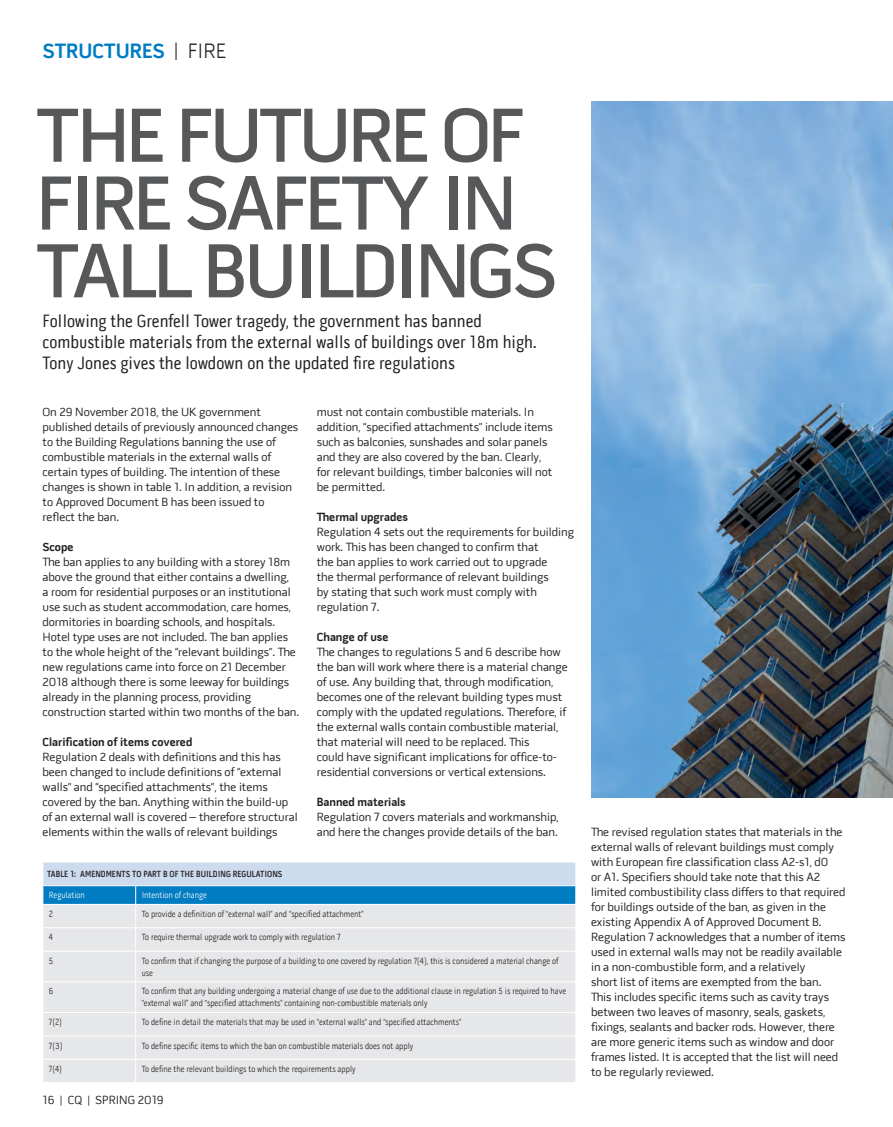
<style>
.page{position:relative;width:893px;height:1127px;background:#fff}
.page>*{position:absolute;margin:0;border:0;box-sizing:border-box;transform-origin:0 0}
.t1{font:600 78px/67.8px "Pill Gothic 600 mg";letter-spacing:-.04em;color:#57585a}
.t2{font:700 21px "Pill Gothic 600 mg";color:#007cc2}
.t3{font:18px/21px "Pill Gothic 300 mg";color:#231f20}
.t4{font:12px/15px "Pill Gothic 600 mg";color:#231f20}
.t5{font:300 9px/12px "Pill Gothic 300 mg";color:#231f20}
.t6{font:600 9px "Pill Gothic 300 mg";color:#231f20}
.t7{font:300 9px "Pill Gothic 300 mg";color:#fff}
.s1{font-weight:300;color:#231f20}
.s2{font-weight:700}
</style>
<div class="page">
<img style="left:591px;top:101px;width:302px;height:696px">
<div style="left:44px;top:952px;width:531px;height:130px;background:#e6e7e9"></div>
<svg style="left:43px;top:862px;width:533px;height:89px;background:#b3cfe3"></svg>
<hr style="left:135px;top:951px;width:1px;height:30px;background:#fff">
<hr style="left:43px;top:981px;width:93px;height:1px;background:#fff">
<hr style="left:136px;top:981px;width:440px;height:1px;background:#fff">
<hr style="left:135px;top:982px;width:1px;height:30px;background:#fff">
<hr style="left:43px;top:1012px;width:93px;height:1px;background:#fff">
<hr style="left:136px;top:1012px;width:440px;height:1px;background:#fff">
<hr style="left:43px;top:1035px;width:93px;height:1px;background:#fff">
<hr style="left:136px;top:1035px;width:440px;height:1px;background:#fff">
<hr style="left:43px;top:1059px;width:93px;height:1px;background:#fff">
<svg style="left:43px;top:1013px;width:1px;height:69px"></svg>
<hr style="left:136px;top:1059px;width:440px;height:1px;background:#fff">
<svg style="left:135px;top:1013px;width:1px;height:69px"></svg>
<p class="t2" style="left:43px;top:38px;width:186px">STRUCTURES <span class="s1">| FIRE</span></p>
<p class="t1" style="left:37px;top:102px;width:522px">THE FUTURE OF<br>FIRE SAFETY IN<br>TALL BUILDINGS</p>
<p class="t3" style="left:43px;top:311px;width:496px">Following the Grenfell Tower tragedy, the government has banned combustible materials from the external walls of buildings over 18m high.<br>Tony Jones gives the lowdown on the updated fire regulations</p>
<p class="t4" style="left:43px;top:404px;width:257px">On 29 November 2018, the UK government published details of previously announced changes to the Building Regulations banning the use of combustible materials in the external walls of certain types of building. The intention of these changes is shown in table 1. In addition, a revision to Approved Document B has been issued to reflect the ban.</p>
<p class="t4" style="left:43px;top:539px;width:258px"><span class="s2">Scope<br></span>The ban applies to any building with a storey 18m above the ground that either contains a dwelling,<br>a room for residential purposes or an institutional use such as student accommodation, care homes, dormitories in boarding schools, and hospitals.<br>Hotel type uses are not included. The ban applies to the whole height of the “relevant buildings”. The new regulations came into force on 21 December 2018 although there is some leeway for buildings already in the planning process, providing construction started within two months of the ban.</p>
<p class="t4" style="left:43px;top:734px;width:257px"><span class="s2">Clarification of items covered<br></span>Regulation 2 deals with definitions and this has been changed to include definitions of “external walls” and “specified attachments”, the items covered by the ban. Anything within the build-up of an external wall is covered – therefore structural elements within the walls of relevant buildings</p>
<p class="t4" style="left:317px;top:404px;width:238px">must not contain combustible materials. In addition, “specified attachments” include items such as balconies, sunshades and solar panels and they are also covered by the ban. Clearly, for relevant buildings, timber balconies will not be permitted.</p>
<p class="t4" style="left:317px;top:509px;width:259px"><span class="s2">Thermal upgrades<br></span>Regulation 4 sets out the requirements for building work. This has been changed to confirm that<br>the ban applies to work carried out to upgrade<br>the thermal performance of relevant buildings<br>by stating that such work must comply with regulation 7.</p>
<p class="t4" style="left:317px;top:629px;width:252px"><span class="s2">Change of use<br></span>The changes to regulations 5 and 6 describe how the ban will work where there is a material change of use. Any building that, through modification, becomes one of the relevant building types must comply with the updated regulations. Therefore, if the external walls contain combustible material, that material will need to be replaced. This<br>could have significant implications for office-to&shy;residential conversions or vertical extensions.</p>
<p class="t4" style="left:317px;top:794px;width:243px"><span class="s2">Banned materials<br></span>Regulation 7 covers materials and workmanship, and here the changes provide details of the ban.</p>
<p class="t6" style="left:47px;top:869px;width:237px">TABLE 1: AMENDMENTS TO PART B OF THE BUILDING REGULATIONS</p>
<p class="t7" style="left:49px;top:890px;width:37px">Regulation</p>
<p class="t7" style="left:142px;top:890px;width:67px">Intention of change</p>
<p class="t5" style="left:49px;top:908px;width:6px">2</p>
<p class="t5" style="left:142px;top:908px;width:223px">To provide a definition of “external wall” and “specified attachment”</p>
<p class="t5" style="left:49px;top:931px;width:6px">4</p>
<p class="t5" style="left:142px;top:931px;width:200px">To require thermal upgrade work to comply with regulation 7</p>
<p class="t5" style="left:49px;top:955px;width:6px">5</p>
<p class="t5" style="left:142px;top:955px;width:418px">To confirm that if changing the purpose of a building to one covered by regulation 7(4), this is considered a material change of use</p>
<p class="t5" style="left:49px;top:985px;width:6px">6</p>
<p class="t5" style="left:142px;top:985px;width:426px">To confirm that any building undergoing a material change of use due to the additional clause in regulation 5 is required to have “external wall” and “specified attachments” containing non-combustible materials only</p>
<p class="t5" style="left:49px;top:1016px;width:15px">7(2)</p>
<p class="t5" style="left:142px;top:1016px;width:321px">To define in detail the materials that may be used in “external walls” and “specified attachments”</p>
<p class="t5" style="left:49px;top:1039px;width:15px">7(3)</p>
<p class="t5" style="left:142px;top:1039px;width:273px">To define specific items to which the ban on combustible materials does not apply</p>
<p class="t5" style="left:49px;top:1063px;width:15px">7(4)</p>
<p class="t5" style="left:142px;top:1063px;width:215px">To define the relevant buildings to which the requirements apply</p>
<p class="t4" style="left:43px;top:1092px;width:123px">16 | CQ | SPRING 2019</p>
<p class="t4" style="left:591px;top:824px;width:256px">The revised regulation states that materials in the external walls of relevant buildings must comply with European fire classification class A2-s1, d0<br>or A1. Specifiers should take note that this A2 limited combustibility class differs to that required for buildings outside of the ban, as given in the existing Appendix A of Approved Document B.<br>Regulation 7 acknowledges that a number of items used in external walls may not be readily available in a non-combustible form, and a relatively<br>short list of items are exempted from the ban.<br>This includes specific items such as cavity trays between two leaves of masonry, seals, gaskets, fixings, sealants and backer rods. However, there are more generic items such as window and door frames listed. It is accepted that the list will need to be regularly reviewed.</p>
</div>
